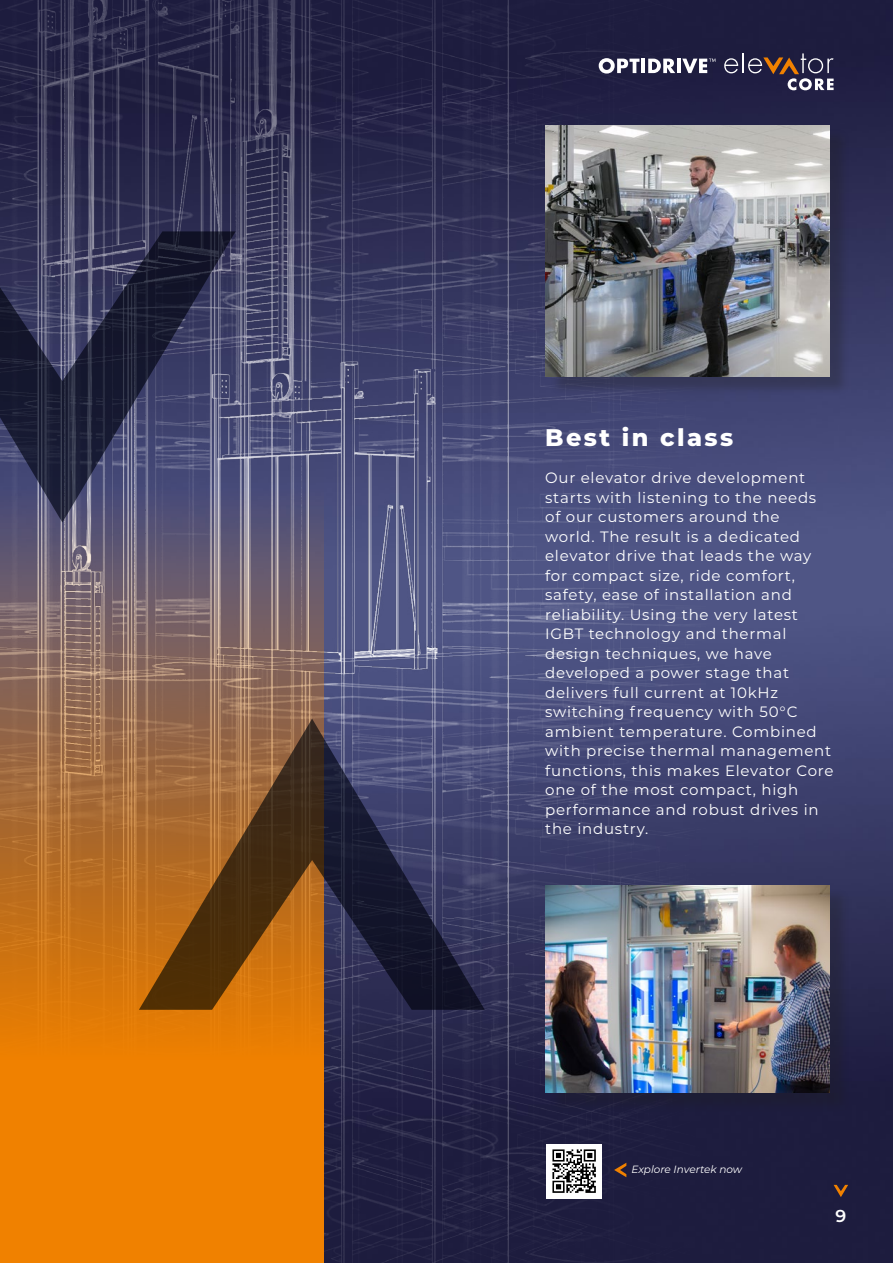
<style>
.page{position:relative;width:893px;height:1263px;background:#fff}
.page>*{position:absolute;margin:0;border:0;box-sizing:border-box;transform-origin:0 0}
.t1{font:800 24px "Montserrat";letter-spacing:.1em;color:#fff}
.t2{font:600 17.25px "Montserrat";color:#fff}
.t3{font:15px/19.5px "Montserrat";letter-spacing:.05em;color:#fff}
.t4{font:italic 10.5px "Montserrat";color:#fff}
</style>
<div class="page">
<img style="left:0;top:0;width:893px;height:1263px">
<svg style="left:0;top:67px;width:323px;height:1196px;background:#97653d"></svg>
<svg style="left:139px;top:719px;width:346px;height:291px;background:#63473b"></svg>
<svg style="left:0;top:231px;width:236px;height:291px;background:#393b5b"></svg>
<div style="left:550px;top:128px;width:300px;height:267px;background:#1d1d1b;opacity:.27"></div>
<img style="left:545px;top:126px;width:284px;height:251px">
<div style="left:550px;top:888px;width:300px;height:223px;background:#1d1d1b;opacity:.27"></div>
<img style="left:545px;top:886px;width:284px;height:207px">
<svg style="left:682px;top:59px;width:33px;height:14px"></svg>
<hr style="left:677px;top:59px;width:4px;height:14px;background:#fff">
<hr style="left:641px;top:59px;width:4px;height:14px;background:#fff">
<svg style="left:724px;top:58px;width:14px;height:15px"></svg>
<hr style="left:742px;top:53px;width:2px;height:20px;background:#fff">
<svg style="left:599px;top:58px;width:40px;height:16px"></svg>
<svg style="left:648px;top:59px;width:27px;height:14px"></svg>
<svg style="left:748px;top:53px;width:86px;height:37px;background:#4f4557"></svg>
<div style="left:546px;top:1144px;width:56px;height:54px;background:#fff"></div>
<svg style="left:552px;top:1149px;width:44px;height:44px"></svg>
<svg style="left:614px;top:1163px;width:12px;height:14px"></svg>
<svg style="left:834px;top:1185px;width:14px;height:12px"></svg>
<p class="t1" style="left:545px;top:420px;width:189px">Best in class</p>
<p class="t3" style="left:545px;top:468px;width:290px">Our elevator drive development starts with listening to the needs of our customers around the<br>world. The result is a dedicated elevator drive that leads the way for compact size, ride comfort, safety, ease of installation and reliability. Using the very latest<br>IGBT technology and thermal design techniques, we have developed a power stage that delivers full current at 10kHz switching frequency with 50°C ambient temperature. Combined with precise thermal management functions, this makes Elevator Core one of the most compact, high performance and robust drives in the industry.</p>
<p class="t4" style="left:631px;top:1162px;width:112px">Explore Invertek now</p>
<p class="t2" style="left:835px;top:1204px;width:12px">9</p>
</div>
